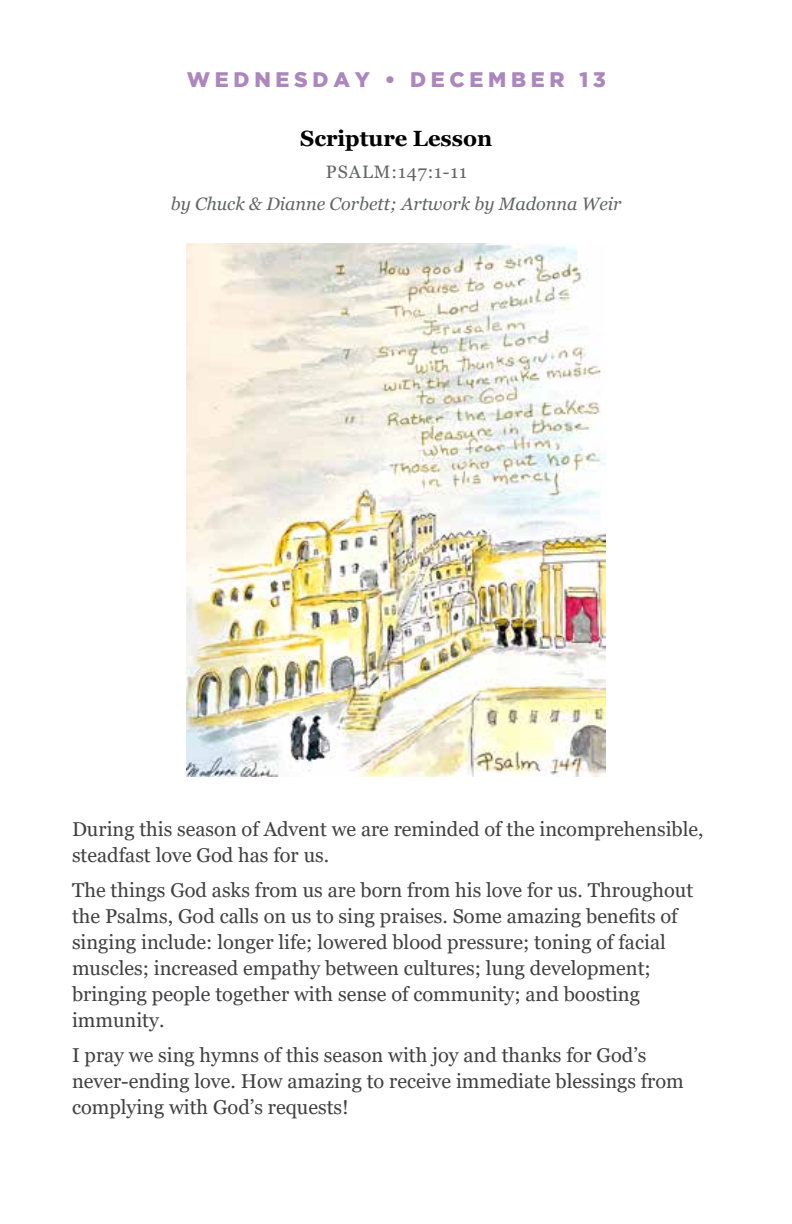
<style>
.page{position:relative;width:792px;height:1224px;background:#fff}
.page>*{position:absolute;margin:0;border:0;box-sizing:border-box;transform-origin:0 0}
.t1{font:700 22px "Georgia";color:#000}
.t2{font:900 21px "Gotham";letter-spacing:.225em;color:#ac87bd}
.t3{font:20px/26px "Georgia";color:#414042}
.t4{font:italic 18px "Georgia";color:#636466}
.t5{font:18px "Georgia";letter-spacing:.06em;color:#636466}
</style>
<div class="page">
<img style="left:186px;top:243px;width:420px;height:533px">
<p class="t2" style="left:187px;top:68px;width:421px">WEDNESDAY • DECEMBER 13</p>
<p class="t1" style="left:300px;top:125px;width:194px">Scripture Lesson</p>
<p class="t5" style="left:326px;top:161px;width:143px">PSALM:147:1-11</p>
<p class="t4" style="left:171px;top:193px;width:452px">by Chuck &amp; Dianne Corbett; Artwork by Madonna Weir</p>
<p class="t3" style="left:72px;top:817px;width:633px">During this season of Advent we are reminded of the incomprehensible, steadfast love God has for us.</p>
<p class="t3" style="left:72px;top:878px;width:623px">The things God asks from us are born from his love for us. Throughout the Psalms, God calls on us to sing praises. Some amazing benefits of singing include: longer life; lowered blood pressure; toning of facial muscles; increased empathy between cultures; lung development; bringing people together with sense of community; and boosting immunity.</p>
<p class="t3" style="left:72px;top:1043px;width:613px">I pray we sing hymns of this season with joy and thanks for God’s never-ending love. How amazing to receive immediate blessings from complying with God’s requests!</p>
</div>
